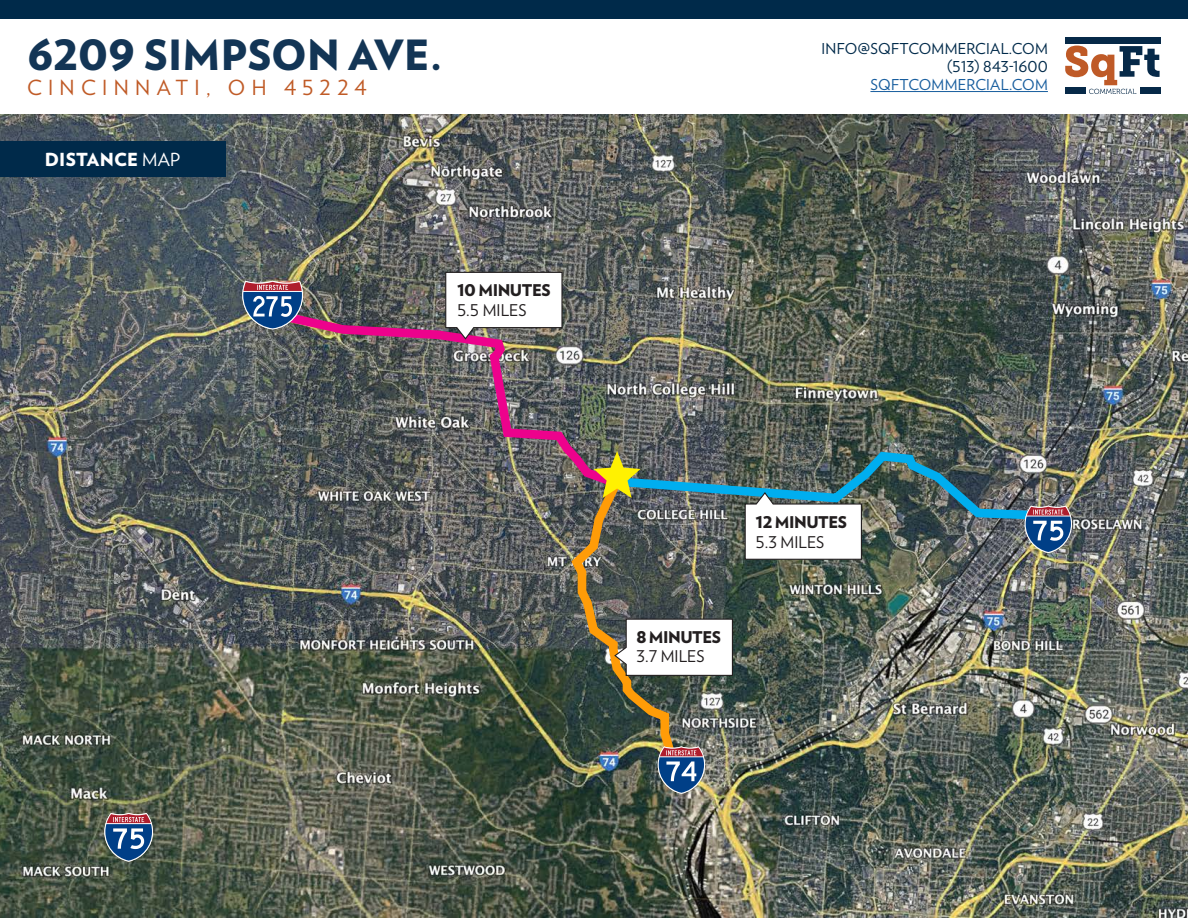
<style>
.page{position:relative;width:1188px;height:918px;background:#fff}
.page>*{position:absolute;margin:0;border:0;box-sizing:border-box;transform-origin:0 0}
.t1{font:900 41.55px "Verlag";letter-spacing:.005em;color:#133555}
.t2{font:20.85px "Verlag";letter-spacing:.3em;color:#c05b27}
.t3{font:900 18px "Verlag";letter-spacing:.01em;color:#fff}
.SqFt_Table_Body_1{font:900 16.2px "Verlag";letter-spacing:-.03em;color:#231f20}
.SqFt_Table_Body_1-2{font:16.2px "Verlag";color:#231f20}
.t4{font:15px/18px "Verlag";letter-spacing:.01em;color:#002a4a;text-align:right}
.t5{font:15px "Verlag";letter-spacing:.01em;color:#175d9e}
.s1{font-weight:400}
</style>
<div class="page">
<div style="left:0;top:0;width:1188px;height:18px;background:#002a4a"></div>
<div style="left:1141px;top:87px;width:20px;height:7px;background:#062948"></div>
<div style="left:1065px;top:37px;width:96px;height:6px;background:#062948"></div>
<svg style="left:1065px;top:46px;width:95px;height:48px"></svg>
<hr style="left:870px;top:91px;width:178px;height:1px;background:#175d9e">
<img style="left:0;top:114px;width:1188px;height:804px">
<div style="left:0;top:141px;width:226px;height:36px;background:#002a4a"></div>
<svg style="left:104px;top:813px;width:49px;height:49px;background:#5c6b8a"></svg>
<img style="left:271px;top:306px;width:352px;height:187px">
<svg style="left:242px;top:281px;width:61px;height:48px;background:#686b90"></svg>
<svg style="left:445px;top:271px;width:118px;height:70px"></svg>
<img style="left:566px;top:447px;width:506px;height:347px">
<h1 class="t1" style="left:27px;top:20px;width:416px">6209 SIMPSON AVE.</h1>
<h2 class="t2" style="left:27px;top:71px;width:341px">CINCINNATI, OH 45224</h2>
<p class="t3" style="left:45px;top:145px;width:137px">DISTANCE <span class="s1">MAP</span></p>
<p class="SqFt_Table_Body_1" style="left:457px;top:277px;width:95px">10 MINUTES</p>
<p class="SqFt_Table_Body_1-2" style="left:457px;top:298px;width:71px">5.5 MILES</p>
<p class="t4" style="left:821px;top:39px;width:228px">INFO@SQFTCOMMERCIAL.COM (513) 843-1600</p>
<p class="t5" style="left:870px;top:73px;width:179px">SQFTCOMMERCIAL.COM</p>
<p class="SqFt_Table_Body_1" style="left:636px;top:624px;width:86px">8 MINUTES</p>
<p class="SqFt_Table_Body_1-2" style="left:636px;top:645px;width:70px">3.7 MILES</p>
<p class="SqFt_Table_Body_1" style="left:756px;top:509px;width:93px">12 MINUTES</p>
<p class="SqFt_Table_Body_1-2" style="left:756px;top:530px;width:70px">5.3 MILES</p>
</div>
